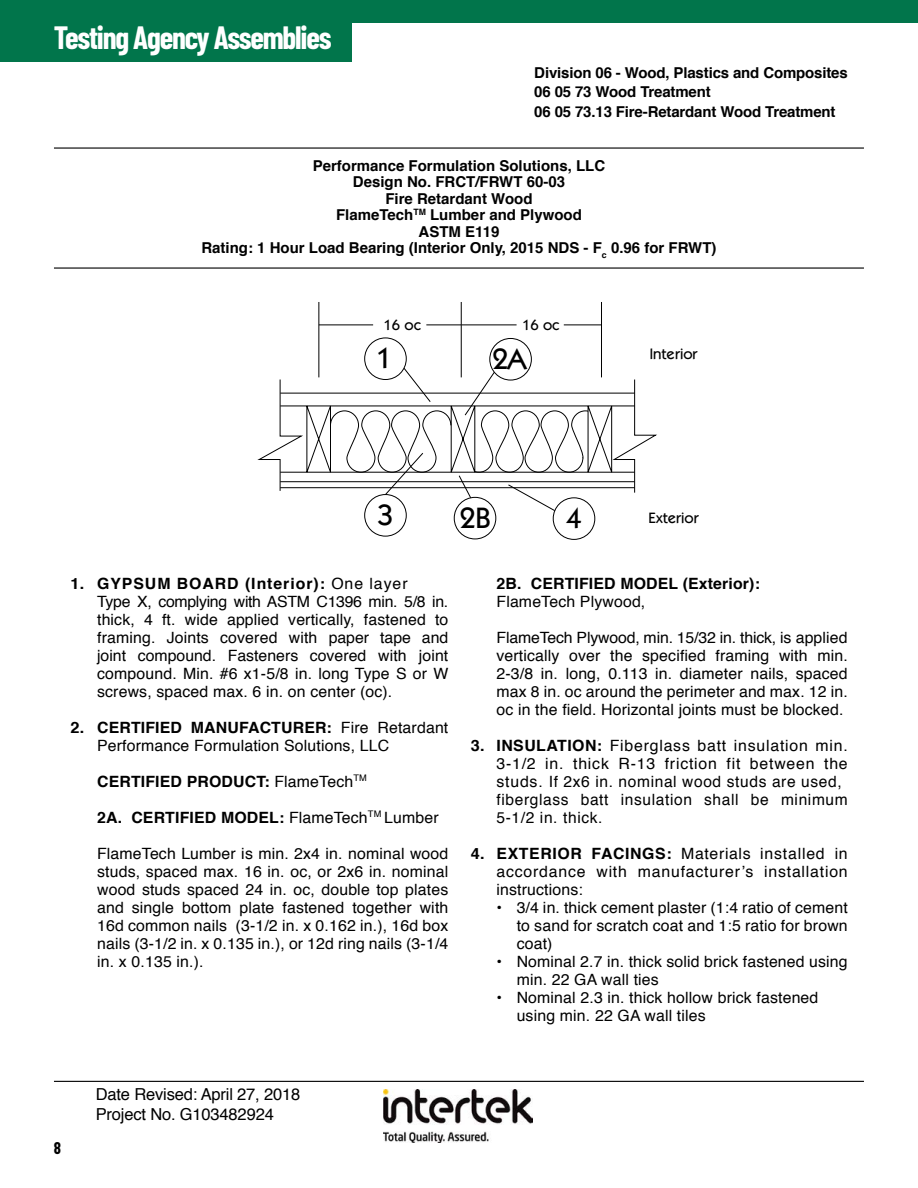
<style>
.page{position:relative;width:918px;height:1188px;background:#fff}
.page>*{position:absolute;margin:0;border:0;box-sizing:border-box;transform-origin:0 0}
.t1{font:700 31.5px "Barlow Condensed";letter-spacing:-.04em;color:#fff}
.t2{font:500 29.7px "Itc Kabel";color:#000}
.t3{font:16.5px/19.5px "Helvetica";letter-spacing:-.01em;color:#000}
.t4{font:700 16.5px "Barlow Condensed";color:#000}
.t5{font:15.6px/18px "Helvetica";letter-spacing:.01em;color:#000}
.t6{font:15.6px/18px "Helvetica";letter-spacing:.04em;color:#000}
.t7{font:700 15.6px "Helvetica";letter-spacing:.01em;color:#000}
.t8{font:700 15.6px "Helvetica";letter-spacing:.01em;color:#000;scale:1.05 1}
.t9{font:500 15.15px "Itc Kabel";color:#000}
.t10{font:700 15px/16.5px "Helvetica";color:#000}
.s1{font-weight:700}
.s2{font-weight:400}
</style>
<div class="page">
<div style="left:0;top:17px;width:352px;height:44px;background:#01754b"></div>
<div style="left:0;top:0;width:918px;height:23px;background:#01754b"></div>
<hr style="left:54px;top:147px;width:810px;height:2px;background:#000">
<hr style="left:54px;top:1081px;width:810px;height:1px;background:#000">
<hr style="left:54px;top:267px;width:810px;height:2px;background:#000">
<hr style="left:319px;top:325px;width:54px;height:1px;background:#000">
<hr style="left:426px;top:325px;width:91px;height:1px;background:#000">
<hr style="left:564px;top:325px;width:38px;height:1px;background:#000">
<hr style="left:319px;top:302px;width:1px;height:75px;background:#000">
<hr style="left:601px;top:302px;width:1px;height:75px;background:#000">
<hr style="left:461px;top:302px;width:1px;height:75px;background:#000">
<div style="left:365px;top:338px;width:41px;height:42px;border:1px solid #000;border-radius:50%"></div>
<div style="left:490px;top:338px;width:42px;height:42px;border:1px solid #000;border-radius:50%"></div>
<div style="left:365px;top:494px;width:41px;height:42px;border:1px solid #000;border-radius:50%"></div>
<div style="left:454px;top:497px;width:42px;height:42px;border:1px solid #000;border-radius:50%"></div>
<div style="left:553px;top:498px;width:42px;height:42px;border:1px solid #000;border-radius:50%"></div>
<svg style="left:258px;top:368px;width:398px;height:143px"></svg>
<img style="left:384px;top:1090px;width:148px;height:53px">
<h1 class="t1" style="left:54px;top:18px;width:279px">Testing Agency Assemblies</h1>
<p class="t10" style="left:534px;top:63px;width:315px;line-height:19.5px">Division 06 - Wood, Plastics and Composites<br>06 05 73 Wood Treatment<br>06 05 73.13 Fire-Retardant Wood Treatment</p>
<p class="t10" style="left:201px;top:158px;width:517px;text-align:center">Performance Formulation Solutions, LLC<br>Design No. FRCT/FRWT 60-03<br>Fire Retardant Wood<br>FlameTech<sup>TM</sup> Lumber and Plywood<br>ASTM E119<br>Rating: 1 Hour Load Bearing (Interior Only, 2015 NDS - F<sub>c</sub> 0.96 for FRWT)</p>
<p class="t9" style="left:384px;top:316px;width:39px">16 oc</p>
<p class="t9" style="left:522px;top:316px;width:39px">16 oc</p>
<h2 class="t2" style="left:376px;top:341px;width:18px">1</h2>
<h2 class="t2" style="left:492px;top:341px;width:36px">2A</h2>
<p class="t9" style="left:650px;top:345px;width:49px">Interior</p>
<h2 class="t2" style="left:377px;top:497px;width:18px">3</h2>
<h2 class="t2" style="left:459px;top:500px;width:33px">2B</h2>
<h2 class="t2" style="left:566px;top:501px;width:18px">4</h2>
<p class="t9" style="left:649px;top:509px;width:52px">Exterior</p>
<p class="t8" style="left:70px;top:571px;width:15px">1.</p>
<p class="t8" style="left:70px;top:715px;width:15px">2.</p>
<p class="t5" style="left:97px;top:575px;width:353px"><span class="s1">GYPSUM BOARD (Interior):</span> One layer<br>Type X, complying with ASTM C1396 min. 5/8 in. thick, 4 ft. wide applied vertically, fastened to framing. Joints covered with paper tape and joint compound. Fasteners covered with joint compound. Min. #6 x1-5/8 in. long Type S or W screws, spaced max. 6 in. on center (oc).</p>
<p class="t5" style="left:97px;top:719px;width:353px"><span class="s1">CERTIFIED MANUFACTURER:</span> Fire Retardant<br>Performance Formulation Solutions, LLC</p>
<p class="t7" style="left:97px;top:769px;width:271px">CERTIFIED PRODUCT: <span class="s2">FlameTech</span><sup>TM</sup></p>
<p class="t7" style="left:97px;top:805px;width:343px">2A. CERTIFIED MODEL: <span class="s2">FlameTech</span><sup>TM</sup> <span class="s2">Lumber</span></p>
<p class="t5" style="left:97px;top:845px;width:353px;text-align:justify">FlameTech Lumber is min. 2x4 in. nominal wood studs, spaced max. 16 in. oc, or 2x6 in. nominal wood studs spaced 24 in. oc, double top plates and single bottom plate fastened together with 16d common nails (3-1/2 in. x 0.162 in.), 16d box nails (3-1/2 in. x 0.135 in.), or 12d ring nails (3-1/4 in. x 0.135 in.).</p>
<p class="t8" style="left:471px;top:733px;width:15px">3.</p>
<p class="t8" style="left:471px;top:841px;width:15px">4.</p>
<p class="t7" style="left:496px;top:571px;width:265px">2B. CERTIFIED MODEL (Exterior):</p>
<p class="t5" style="left:496px;top:593px;width:150px">FlameTech Plywood,</p>
<p class="t5" style="left:496px;top:629px;width:353px;text-align:justify">FlameTech Plywood, min. 15/32 in. thick, is applied vertically over the specified framing with min.<br>2-3/8 in. long, 0.113 in. diameter nails, spaced max 8 in. oc around the perimeter and max. 12 in. oc in the field. Horizontal joints must be blocked.</p>
<p class="t6" style="left:496px;top:737px;width:353px"><span class="s1">INSULATION:</span> Fiberglass batt insulation min.<br>3-1/2 in. thick R-13 friction fit between the studs. If 2x6 in. nominal wood studs are used, fiberglass batt insulation shall be minimum 5-1/2 in. thick.</p>
<p class="t5" style="left:496px;top:845px;width:353px;text-align:justify"><span class="s1">EXTERIOR FACINGS:</span> Materials installed in accordance with manufacturer’s installation instructions:</p>
<p class="t5" style="left:517px;top:899px;width:333px;text-align:justify;text-indent:-20px">• 3/4 in. thick cement plaster (1:4 ratio of cement to sand for scratch coat and 1:5 ratio for brown coat)</p>
<p class="t5" style="left:517px;top:953px;width:333px;text-indent:-20px">• Nominal 2.7 in. thick solid brick fastened using min. 22 GA wall ties</p>
<p class="t5" style="left:517px;top:989px;width:303px;text-indent:-20px">• Nominal 2.3 in. thick hollow brick fastened using min. 22 GA wall tiles</p>
<p class="t4" style="left:54px;top:1138px;width:9px">8</p>
<p class="t3" style="left:96px;top:1085px;width:206px">Date Revised: April 27, 2018<br>Project No. G103482924</p>
</div>
